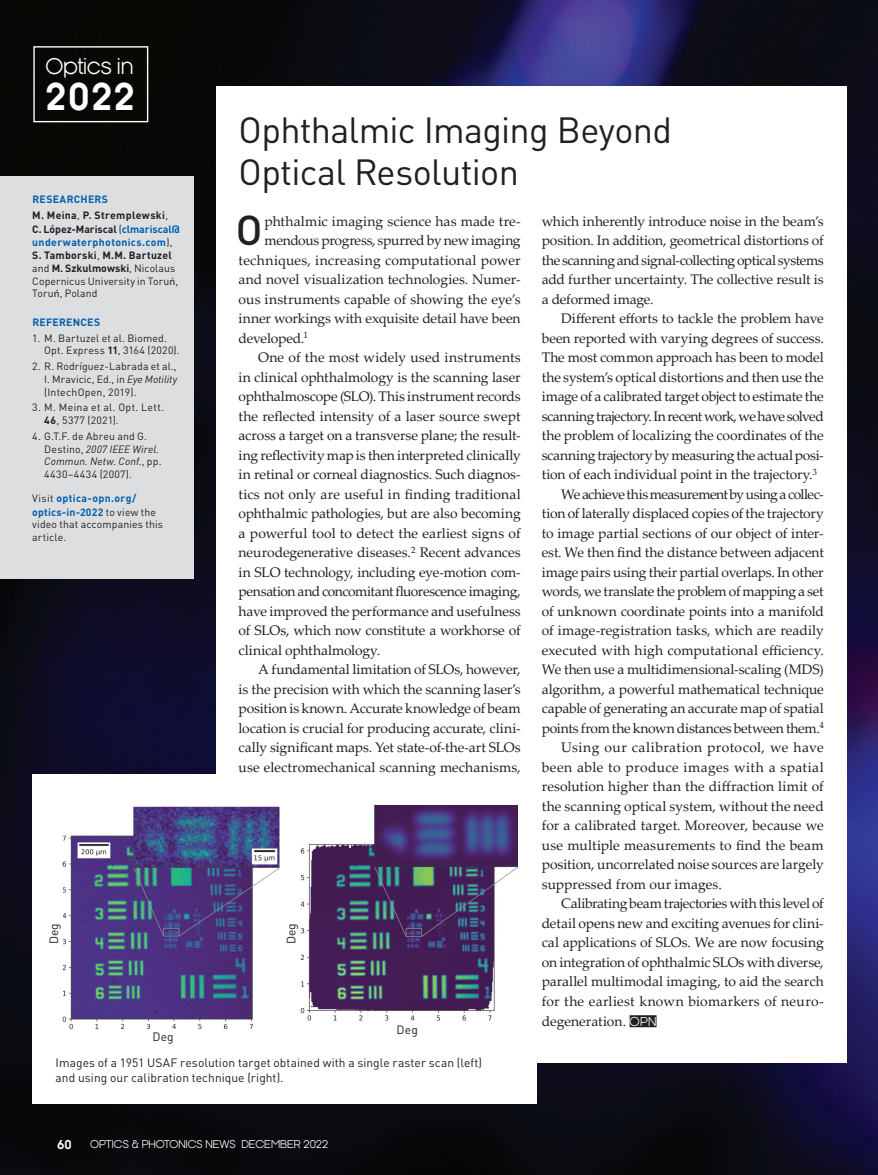
<style>
.page{position:relative;width:878px;height:1175px;background:#fff}
.page>*{position:absolute;margin:0;border:0;box-sizing:border-box;transform-origin:0 0}
._4-Body-1st_paragrap{font:500 41.25px "DINOT";color:#231f20}
._2-Headline{font:36px/42px "DINOT";letter-spacing:-.02em;color:#231f20}
.t1{font:700 36px "Kamerik 105";color:#fff}
.t2{font:21px "Kamerik 105";letter-spacing:-.02em;color:#fff}
._4-Body{font:13.8px/19.5px "Palatino Linotype";letter-spacing:-.005em;color:#231f20;text-align:justify}
._4-Body-1st_paragrap-2{font:13.8px "Palatino Linotype";letter-spacing:-.005em;color:#231f20}
._4-Body-1st_paragrap-3{font:13.8px "Palatino Linotype";letter-spacing:.015em;color:#231f20}
._4-Body-1st_paragrap-4{font:13.8px "Palatino Linotype";letter-spacing:-.025em;color:#231f20}
._5-Caption{font:12px/15px "DINOT";letter-spacing:.005em;color:#231f20}
.t3{font:700 12px "Kamerik 105";color:#fff}
._6-References{font:10.5px/12.8px "DINOT";letter-spacing:.02em;color:#231f20}
._6-Authors{font:700 10.5px/13px "DINOT";letter-spacing:.025em;color:#231f20}
._6-Authors-2{font:10.5px/13px "DINOT";letter-spacing:.01em;color:#231f20}
.t4{font:10.5px "Kamerik 105";color:#fff}
._6-Reference_title{font:700 10.5px "DINOT";letter-spacing:.025em;color:#015fae}
.s1{font-weight:400}
.s2{color:#015fae}
.s3{font-family:"Myriad Pro";font-weight:400}
.s4{font-weight:700}
.s5{font-style:italic}
.s6{font-weight:700;color:#015fae}
.s7{font-family:"Kamerik 105";font-size:12px;color:#fff}
</style>
<div class="page">
<img style="left:0;top:0;width:878px;height:1174px">
<div style="left:33px;top:46px;width:115px;height:76px;border:1px solid #fff"></div>
<div style="left:0;top:176px;width:194px;height:402px;background:#dcdedf"></div>
<div style="left:216px;top:86px;width:631px;height:977px;background:#fff"></div>
<div style="left:32px;top:774px;width:504px;height:330px;background:#fff"></div>
<img style="left:62px;top:806px;width:455px;height:224px">
<div style="left:344px;top:1024px;width:126px;height:14px;background:#fff"></div>
<div style="left:286px;top:870px;width:14px;height:126px;background:#fff"></div>
<div style="left:629px;top:1015px;width:27px;height:12px;background:#231f20"></div>
<h3 class="t2" style="left:45px;top:54px;width:90px">Optics in</h3>
<h2 class="t1" style="left:45px;top:76px;width:91px">2022</h2>
<p class="_2-Headline" style="left:238px;top:108px;width:435px">Ophthalmic Imaging Beyond<br>Optical Resolution</p>
<p class="_4-Body-1st_paragrap" style="left:236px;top:204px;width:28px">O</p>
<p class="_4-Body-1st_paragrap-2" style="left:264px;top:211px;width:257px">phthalmic imaging science has made tre-</p>
<p class="_6-Reference_title" style="left:32px;top:193px;width:77px">RESEARCHERS</p>
<p class="_6-Authors" style="left:32px;top:209px;width:149px">M. Meina<span class="s1">,</span> P. Stremplewski<span class="s1">,<br></span>C. López-Mariscal <span class="s1">(</span><span class="s2">clmariscal@ underwaterphotonics.com</span><span class="s1">),<br></span>S. Tamborski<span class="s1">,</span> M.M. Bartuzel <span class="s1">and</span> M. Szkulmowski<span class="s1">, Nicolaus<br>Copernicus University in Toru</span><span class="s3">ń</span><span class="s1">,<br>Toru</span><span class="s3">ń</span><span class="s1">, Poland</span></p>
<p class="_6-Reference_title" style="left:32px;top:315px;width:69px">REFERENCES</p>
<p class="_6-References" style="left:44px;top:331px;width:137px;text-indent:-12px">1. M. Bartuzel et al. Biomed.<br>Opt. Express <span class="s4">11</span>, 3164 (2020).</p>
<p class="_6-References" style="left:44px;top:360px;width:134px;text-align:justify;text-indent:-12px">2. R. Rodríguez-Labrada et al., I. Mravicic, Ed., in <span class="s5">Eye Motility </span>(IntechOpen, 2019).</p>
<p class="_6-References" style="left:44px;top:401px;width:121px;text-indent:-12px">3. M. Meina et al. Opt. Lett.<br><span class="s4">46</span>, 5377 (2021).</p>
<p class="_6-References" style="left:44px;top:429px;width:119px;text-indent:-12px">4. G.T.F. de Abreu and G.<br>Destino, <span class="s5">2007 IEEE Wirel.<br>Commun. Netw. Conf.</span>, pp.<br>4430–4434 (2007).</p>
<p class="_6-Authors-2" style="left:32px;top:491px;width:132px">Visit <span class="s6">optica-opn.org/ optics-in-2022</span> to view the video that accompanies this article.</p>
<p class="_4-Body" style="left:541px;top:211px;width:283px">which inherently introduce noise in the beam’s position. In addition, geometrical distortions of the scanning and signal-collecting optical systems add further uncertainty. The collective result is a deformed image.</p>
<p class="_4-Body" style="left:541px;top:308px;width:283px;text-indent:20px">Different efforts to tackle the problem have been reported with varying degrees of success.<br>The most common approach has been to model the system’s optical distortions and then use the image of a calibrated target object to estimate the scanning trajectory. In recent work, we have solved the problem of localizing the coordinates of the scanning trajectory by measuring the actual posi&shy;tion of each individual point in the trajectory.<sup>3</sup></p>
<p class="_4-Body" style="left:541px;top:484px;width:283px;text-indent:20px">We achieve this measurement by using a collec&shy;tion of laterally displaced copies of the trajectory to image partial sections of our object of inter&shy;est. We then find the distance between adjacent image pairs using their partial overlaps. In other words, we translate the problem of mapping a set of unknown coordinate points into a manifold of image-registration tasks, which are readily executed with high computational efficiency.<br>We then use a multidimensional-scaling (MDS) algorithm, a powerful mathematical technique capable of generating an accurate map of spatial points from the known distances between them.<sup>4</sup></p>
<p class="_4-Body" style="left:541px;top:737px;width:283px;text-indent:20px">Using our calibration protocol, we have been able to produce images with a spatial resolution higher than the diffraction limit of the scanning optical system, without the need for a calibrated target. Moreover, because we use multiple measurements to find the beam position, uncorrelated noise sources are largely suppressed from our images.</p>
<p class="_4-Body" style="left:541px;top:893px;width:283px;text-indent:20px">Calibrating beam trajectories with this level of detail opens new and exciting avenues for clini&shy;cal applications of SLOs. We are now focusing on integration of ophthalmic SLOs with diverse, parallel multimodal imaging, to aid the search for the earliest known biomarkers of neuro&shy;degeneration. <span class="s7">OPN</span></p>
<p class="_4-Body-1st_paragrap-4" style="left:264px;top:231px;width:257px">mendous progress, spurred by new imaging</p>
<p class="_4-Body-1st_paragrap-3" style="left:238px;top:250px;width:283px">techniques, increasing computational power</p>
<p class="_4-Body-1st_paragrap-2" style="left:238px;top:270px;width:283px">and novel visualization technologies. Numer-</p>
<p class="_4-Body-1st_paragrap-2" style="left:238px;top:289px;width:283px">ous instruments capable of showing the eye’s</p>
<p class="_4-Body-1st_paragrap-2" style="left:238px;top:309px;width:283px">inner workings with exquisite detail have been</p>
<p class="_4-Body-1st_paragrap-2" style="left:238px;top:328px;width:71px">developed.<sup>1</sup></p>
<p class="_4-Body" style="left:238px;top:347px;width:283px;text-indent:20px">One of the most widely used instruments in clinical ophthalmology is the scanning laser ophthalmoscope (SLO). This instrument records the reflected intensity of a laser source swept across a target on a transverse plane; the result&shy;ing reflectivity map is then interpreted clinically in retinal or corneal diagnostics. Such diagnos&shy;tics not only are useful in finding traditional ophthalmic pathologies, but are also becoming a powerful tool to detect the earliest signs of neurodegenerative diseases.<sup>2</sup> Recent advances in SLO technology, including eye-motion com&shy;pensation and concomitant fluorescence imaging, have improved the performance and usefulness of SLOs, which now constitute a workhorse of clinical ophthalmology.</p>
<p class="_4-Body" style="left:238px;top:659px;width:283px;text-indent:20px">A fundamental limitation of SLOs, however, is the precision with which the scanning laser’s position is known. Accurate knowledge of beam location is crucial for producing accurate, clini&shy;cally significant maps. Yet state-of-the-art SLOs use electromechanical scanning mechanisms,</p>
<p class="_5-Caption" style="left:46px;top:944px;width:23px;rotate:-90deg">Deg</p>
<p class="_5-Caption" style="left:283px;top:944px;width:23px;rotate:-90deg">Deg</p>
<p class="_5-Caption" style="left:396px;top:1021px;width:23px">Deg</p>
<p class="_5-Caption" style="left:153px;top:1028px;width:23px">Deg</p>
<p class="_5-Caption" style="left:56px;top:1055px;width:428px">Images of a 1951 USAF resolution target obtained with a single raster scan (left) and using our calibration technique (right).</p>
<p class="t3" style="left:57px;top:1137px;width:16px">60</p>
<p class="t4" style="left:90px;top:1138px;width:239px">OPTICS &amp; PHOTONICS NEWS DECEMBER 2022</p>
</div>
